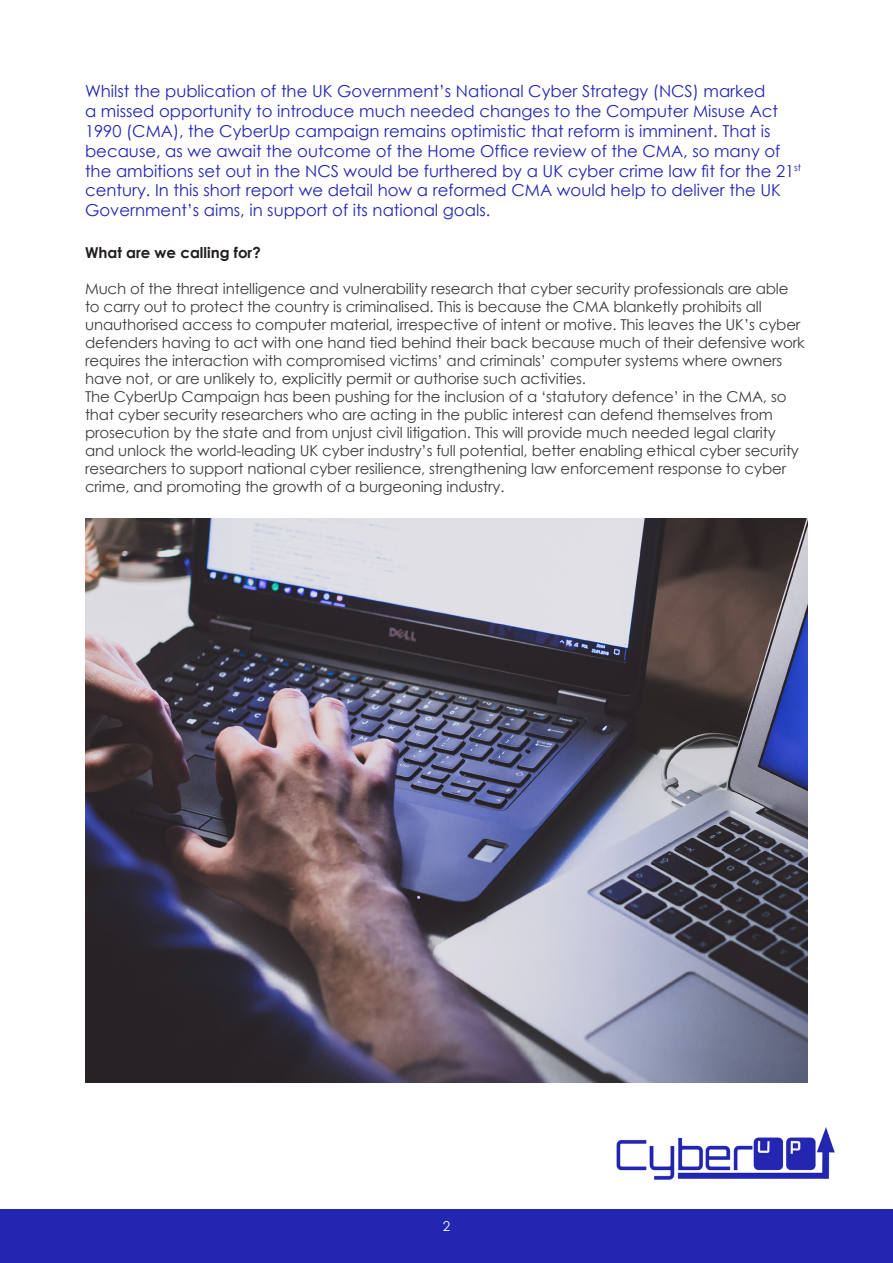
<style>
.page{position:relative;width:893px;height:1263px;background:#fff}
.page>*{position:absolute;margin:0;border:0;box-sizing:border-box;transform-origin:0 0}
.t1{font:16.5px/19.8px "Century Gothic";color:#2326b1}
.t2{font:15px/18px "Century Gothic";letter-spacing:-.01em;color:#3e3e3f}
.t3{font:700 15px "Century Gothic";color:#231f20}
.t4{font:13.5px "Century Gothic";color:#fff}
</style>
<div class="page">
<div style="left:0;top:1209px;width:893px;height:54px;background:#2326b1"></div>
<img style="left:617px;top:1127px;width:218px;height:53px">
<img style="left:85px;top:519px;width:723px;height:563px">
<p class="t1" style="left:85px;top:81px;width:718px">Whilst the publication of the UK Government’s National Cyber Strategy (NCS) marked<br>a missed opportunity to introduce much needed changes to the Computer Misuse Act 1990 (CMA), the CyberUp campaign remains optimistic that reform is imminent. That is because, as we await the outcome of the Home Office review of the CMA, so many of the ambitions set out in the NCS would be furthered by a UK cyber crime law fit for the 21<sup>st </sup>century. In this short report we detail how a reformed CMA would help to deliver the UK Government’s aims, in support of its national goals.</p>
<p class="t3" style="left:85px;top:243px;width:177px">What are we calling for?</p>
<p class="t2" style="left:85px;top:280px;width:721px">Much of the threat intelligence and vulnerability research that cyber security professionals are able to carry out to protect the country is criminalised. This is because the CMA blanketly prohibits all unauthorised access to computer material, irrespective of intent or motive. This leaves the UK’s cyber defenders having to act with one hand tied behind their back because much of their defensive work requires the interaction with compromised victims’ and criminals’ computer systems where owners have not, or are unlikely to, explicitly permit or authorise such activities.</p>
<p class="t2" style="left:85px;top:388px;width:715px">The CyberUp Campaign has been pushing for the inclusion of a ‘statutory defence’ in the CMA, so that cyber security researchers who are acting in the public interest can defend themselves from prosecution by the state and from unjust civil litigation. This will provide much needed legal clarity and unlock the world-leading UK cyber industry’s full potential, better enabling ethical cyber security researchers to support national cyber resilience, strengthening law enforcement response to cyber crime, and promoting the growth of a burgeoning industry.</p>
<p class="t4" style="left:443px;top:1216px;width:9px">2</p>
</div>
